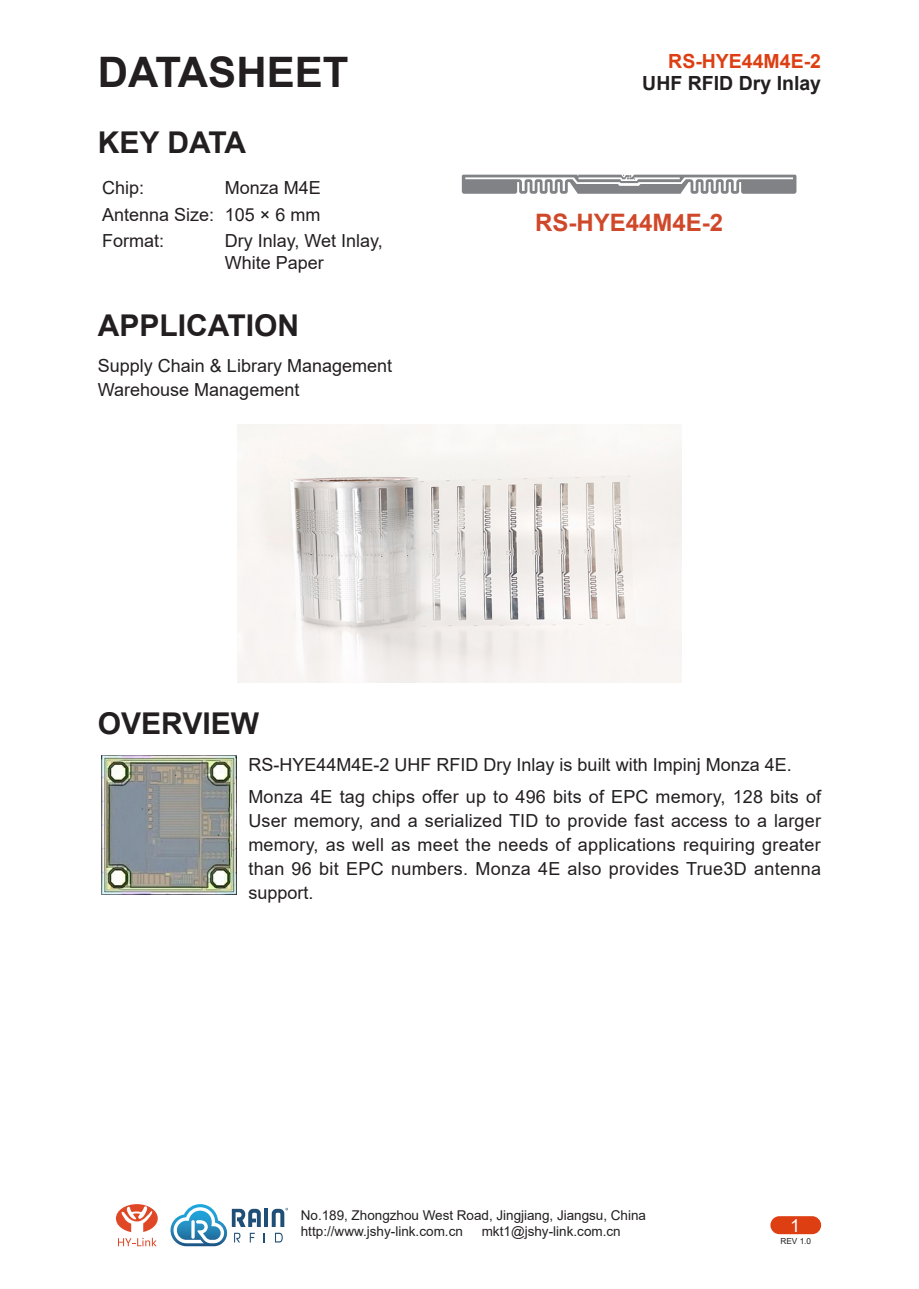
<style>
.page{position:relative;width:919px;height:1289px;background:#fff}
.page>*{position:absolute;margin:0;border:0;box-sizing:border-box;transform-origin:0 0}
.t1{font:700 42px "Arial";color:#231f20}
.t2{font:700 30px "Arial";color:#231f20}
.t3{font:700 24px "Arial";color:#d0482a}
.t4{font:700 19.5px "Arial";color:#231f20}
.t5{font:700 19.5px "Arial";color:#dd3f13}
.t6{font:18px/24px "Arial";color:#231f20}
.t7{font:18px "Arial";color:#fff}
.t8{font:13.5px/16px "Arial";color:#231f20}
.t9{font:8.25px "Arial";color:#231f20}
</style>
<div class="page">
<svg style="left:118px;top:1237px;width:39px;height:9px"></svg>
<svg style="left:116px;top:1204px;width:42px;height:27px"></svg>
<div style="left:770px;top:1216px;width:51px;height:18px;background:#dd3f13;border-radius:9px"></div>
<hr style="left:264px;top:1208px;width:4px;height:18px;background:#1f4e77">
<svg style="left:272px;top:1207px;width:16px;height:19px"></svg>
<svg style="left:275px;top:1232px;width:8px;height:10px"></svg>
<svg style="left:170px;top:1204px;width:95px;height:42px"></svg>
<img style="left:101px;top:755px;width:136px;height:139px">
<svg style="left:462px;top:175px;width:334px;height:19px"></svg>
<img style="left:238px;top:424px;width:443px;height:258px">
<h1 class="t1" style="left:98px;top:43px;width:252px">DATASHEET</h1>
<p class="t5" style="left:668px;top:47px;width:154px">RS-HYE44M4E-2</p>
<p class="t4" style="left:642px;top:69px;width:180px">UHF RFID Dry Inlay</p>
<h2 class="t2" style="left:98px;top:122px;width:150px">KEY DATA</h2>
<p class="t6" style="left:102px;top:176px;width:44px">Chip:</p>
<p class="t6" style="left:102px;top:175px;width:220px;line-height:26.5px;text-align:justify;text-indent:123px">Monza M4E Antenna Size: 105 × 6 mm Format:</p>
<p class="t6" style="left:225px;top:230px;width:160px;line-height:21.6px">Dry Inlay, Wet Inlay,<br>White Paper</p>
<h2 class="t2" style="left:98px;top:304px;width:203px">APPLICATION</h2>
<p class="t6" style="left:98px;top:354px;width:296px">Supply Chain &amp; Library Management<br>Warehouse Management</p>
<h2 class="t2" style="left:98px;top:702px;width:163px">OVERVIEW</h2>
<h3 class="t3" style="left:535px;top:206px;width:190px">RS-HYE44M4E-2</h3>
<p class="t6" style="left:248px;top:748px;width:574px;line-height:32.5px">RS-HYE44M4E-2 UHF RFID Dry Inlay is built with Impinj Monza 4E.<br>Monza 4E tag chips offer up to 496 bits of EPC memory, 128 bits of</p>
<p class="t6" style="left:248px;top:808px;width:574px;text-align:justify">User memory, and a serialized TID to provide fast access to a larger memory, as well as meet the needs of applications requiring greater than 96 bit EPC numbers. Monza 4E also provides True3D antenna support.</p>
<p class="t8" style="left:301px;top:1206px;width:346px">No.189, Zhongzhou West Road, Jingjiang, Jiangsu, China http://www.jshy-link.com.cn</p>
<p class="t8" style="left:481px;top:1222px;width:140px">mkt1@jshy-link.com.cn</p>
<p class="t7" style="left:790px;top:1212px;width:12px">1</p>
<p class="t9" style="left:780px;top:1235px;width:32px">REV 1.0</p>
</div>
